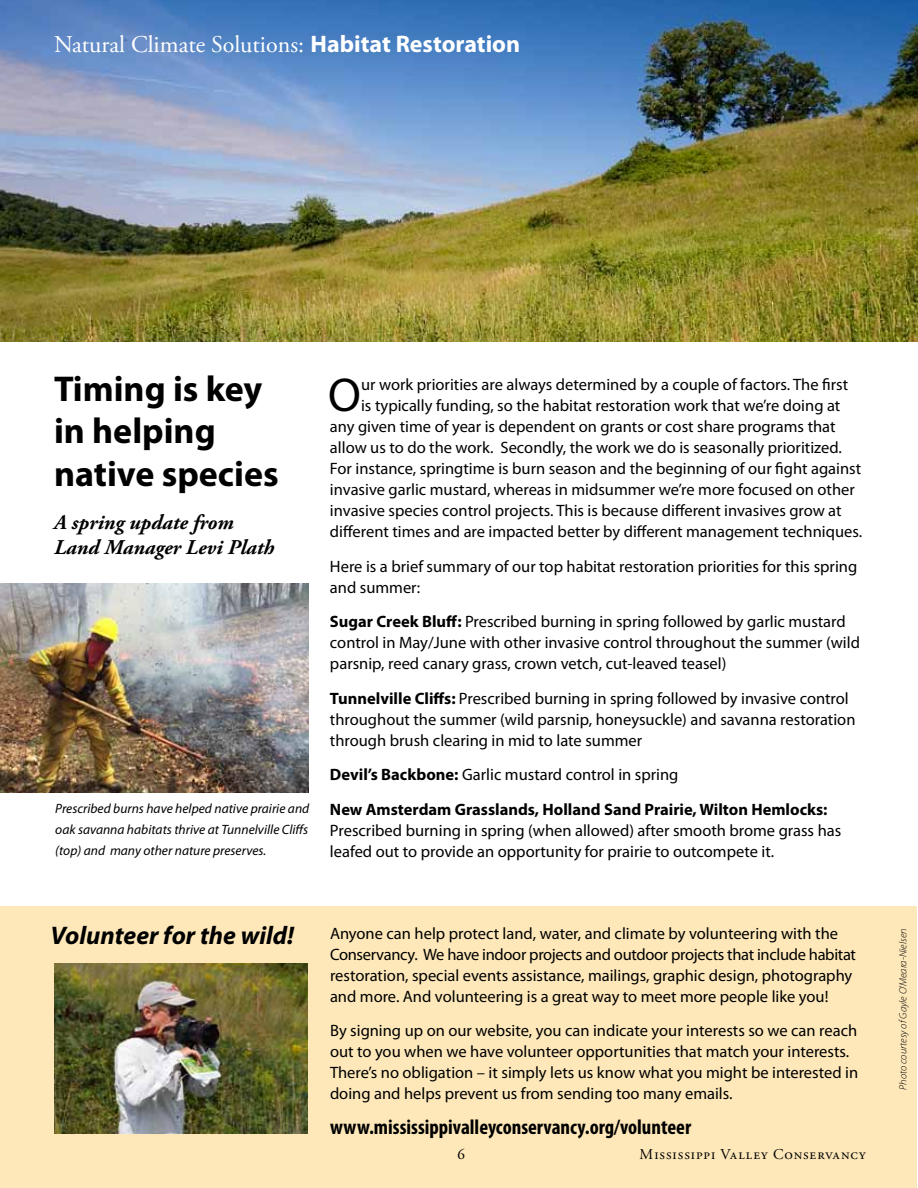
<style>
.page{position:relative;width:918px;height:1188px;background:#fff}
.page>*{position:absolute;margin:0;border:0;box-sizing:border-box;transform-origin:0 0}
.t1{font:47.7px "Myriad Pro";color:#000}
.t2{font:700 36px/42.8px "Myriad Pro";color:#000}
.t3{font:italic 700 25.5px "Myriad Pro";color:#000}
.t4{font:24px "Adobe Garamond Pro";color:#fff}
.t5{font:700 condensed 21px "Myriad Pro";color:#000}
.t6{font:italic 700 21px/25.5px "Adobe Garamond Pro";color:#000}
.t7{font:16.5px/21px "Myriad Pro";color:#000}
.t8{font:700 16.5px/34.5px "Myriad Pro";color:#000}
.t9{font:15px "Adobe Garamond Pro";letter-spacing:.06em;color:#000}
.t10{font:italic 13.5px/21px "Myriad Pro";color:#000;text-align:justify}
.t11{font:italic 300 10.5px "Myriad Pro";color:#000}
.s1{font-family:"Myriad Pro";font-weight:700}
.s2{font-weight:700}
.s3{font-weight:400}
</style>
<div class="page">
<img style="left:0;top:0;width:918px;height:342px">
<div style="left:0;top:906px;width:917px;height:282px;background:#fee8b9"></div>
<img style="left:0;top:583px;width:309px;height:210px">
<img style="left:54px;top:963px;width:254px;height:171px">
<h3 class="t4" style="left:54px;top:30px;width:468px">Natural Climate Solutions: <span class="s1">Habitat Restoration</span></h3>
<h2 class="t2" style="left:54px;top:366px;width:226px">Timing is key in helping native species</h2>
<p class="t6" style="left:54px;top:510px;width:222px">A spring update from<br>Land Manager Levi Plath</p>
<p class="t10" style="left:55px;top:797px;width:255px">Prescribed burns have helped native prairie and oak savanna habitats thrive at Tunnelville Cliffs (top) and many other nature preserves.</p>
<h1 class="t1" style="left:328px;top:366px;width:34px">O</h1>
<p class="t7" style="left:361px;top:374px;width:489px">ur work priorities are always determined by a couple of factors. The first</p>
<p class="t7" style="left:361px;top:395px;width:481px">is typically funding, so the habitat restoration work that we’re doing at</p>
<p class="t7" style="left:330px;top:416px;width:507px">any given time of year is dependent on grants or cost share programs that</p>
<p class="t7" style="left:330px;top:437px;width:514px">allow us to do the work. Secondly, the work we do is seasonally prioritized.</p>
<p class="t7" style="left:330px;top:458px;width:533px">For instance, springtime is burn season and the beginning of our fight against</p>
<p class="t7" style="left:330px;top:479px;width:526px">invasive garlic mustard, whereas in midsummer we’re more focused on other</p>
<p class="t7" style="left:330px;top:500px;width:513px">invasive species control projects. This is because different invasives grow at</p>
<p class="t7" style="left:330px;top:521px;width:534px">different times and are impacted better by different management techniques.</p>
<p class="t7" style="left:330px;top:556px;width:529px">Here is a brief summary of our top habitat restoration priorities for this spring and summer:</p>
<p class="t7" style="left:330px;top:611px;width:532px"><span class="s2">Sugar Creek Bluff:</span> Prescribed burning in spring followed by garlic mustard control in May/June with other invasive control throughout the summer (wild parsnip, reed canary grass, crown vetch, cut-leaved teasel)</p>
<p class="t7" style="left:330px;top:688px;width:527px"><span class="s2">Tunnelville Cliffs:</span> Prescribed burning in spring followed by invasive control throughout the summer (wild parsnip, honeysuckle) and savanna restoration through brush clearing in mid to late summer</p>
<p class="t8" style="left:330px;top:757px;width:499px">Devil’s Backbone: <span class="s3">Garlic mustard control in spring<br></span>New Amsterdam Grasslands, Holland Sand Prairie, Wilton Hemlocks:</p>
<p class="t7" style="left:330px;top:820px;width:513px">Prescribed burning in spring (when allowed) after smooth brome grass has leafed out to provide an opportunity for prairie to outcompete it.</p>
<h3 class="t3" style="left:51px;top:918px;width:245px">Volunteer for the wild!</h3>
<p class="t7" style="left:330px;top:923px;width:528px">Anyone can help protect land, water, and climate by volunteering with the Conservancy. We have indoor projects and outdoor projects that include habitat restoration, special events assistance, mailings, graphic design, photography and more. And volunteering is a great way to meet more people like you!</p>
<p class="t7" style="left:330px;top:1020px;width:530px">By signing up on our website, you can indicate your interests so we can reach out to you when we have volunteer opportunities that match your interests.<br>There’s no obligation – it simply lets us know what you might be interested in doing and helps prevent us from sending too many emails.</p>
<p class="t5" style="left:330px;top:1114px;width:363px">www.mississippivalleyconservancy.org/volunteer</p>
<p class="t9" style="left:458px;top:1145px;width:9px">6</p>
<p class="t9" style="left:640px;top:1145px;width:228px">Mississippi Valley Conservancy</p>
<p class="t11" style="left:897px;top:1090px;width:163px;rotate:-90deg">Photo courtesy of Gayle O’Meara-Nielsen</p>
</div>
